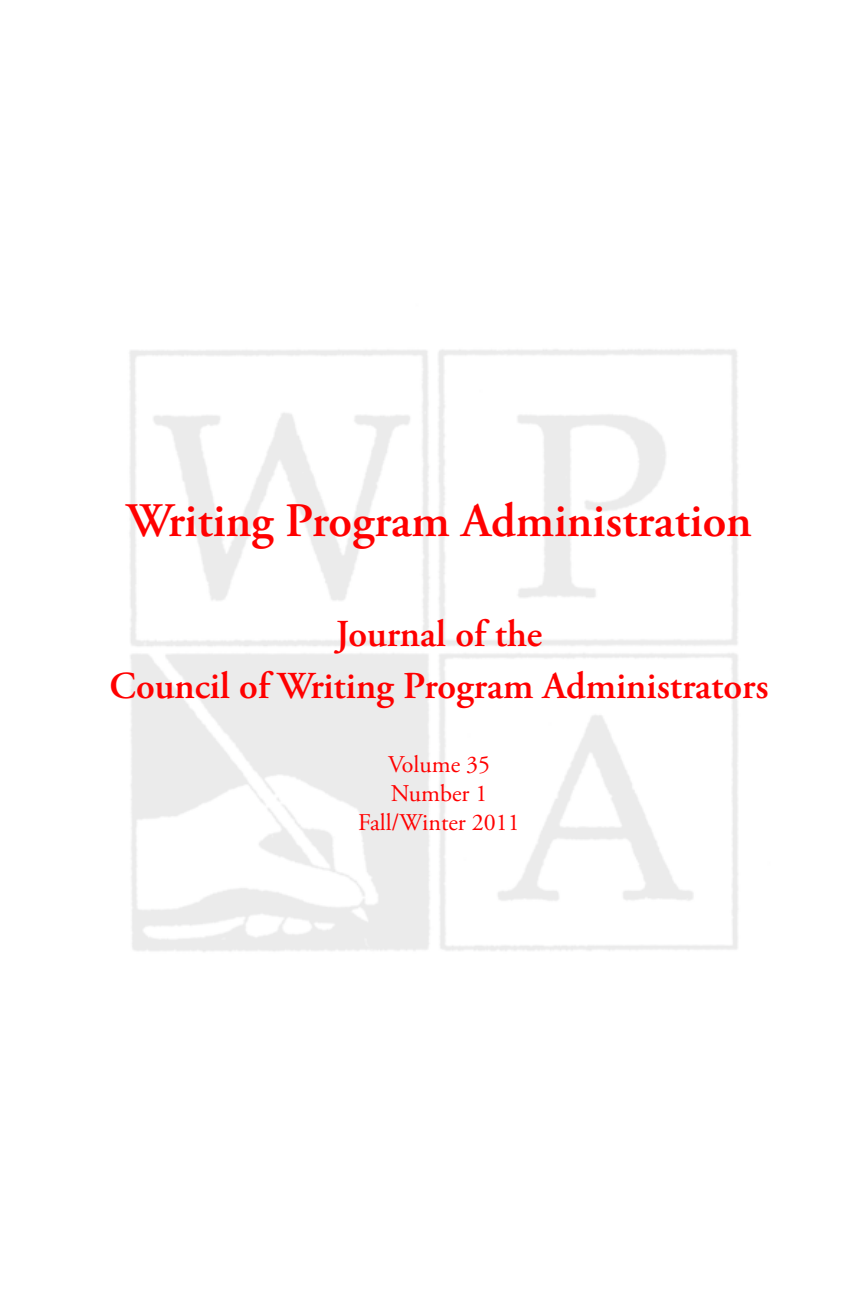
<style>
.page{position:relative;width:862px;height:1315px;background:#fff}
.page>*{position:absolute;margin:0;border:0;box-sizing:border-box;transform-origin:0 0}
.PageMaker_Defaults{font:600 48px "Adobe Garamond Pro";color:#f00}
.PageMaker_Defaults-2{font:600 38px "Adobe Garamond Pro";color:#f00}
.PageMaker_Defaults-3{font:24px "Adobe Garamond Pro";color:#f00}
</style>
<div class="page">
<p class="PageMaker_Defaults" style="left:126px;top:493px;width:627px">Writing Program Administration</p>
<p class="PageMaker_Defaults-2" style="left:336px;top:611px;width:208px">Journal of the</p>
<p class="PageMaker_Defaults-2" style="left:110px;top:663px;width:660px">Council of Writing Program Administrators</p>
<p class="PageMaker_Defaults-3" style="left:388px;top:750px;width:104px">Volume 35</p>
<p class="PageMaker_Defaults-3" style="left:390px;top:779px;width:98px">Number 1</p>
<p class="PageMaker_Defaults-3" style="left:358px;top:807px;width:163px">Fall/Winter 2011</p>
</div>
